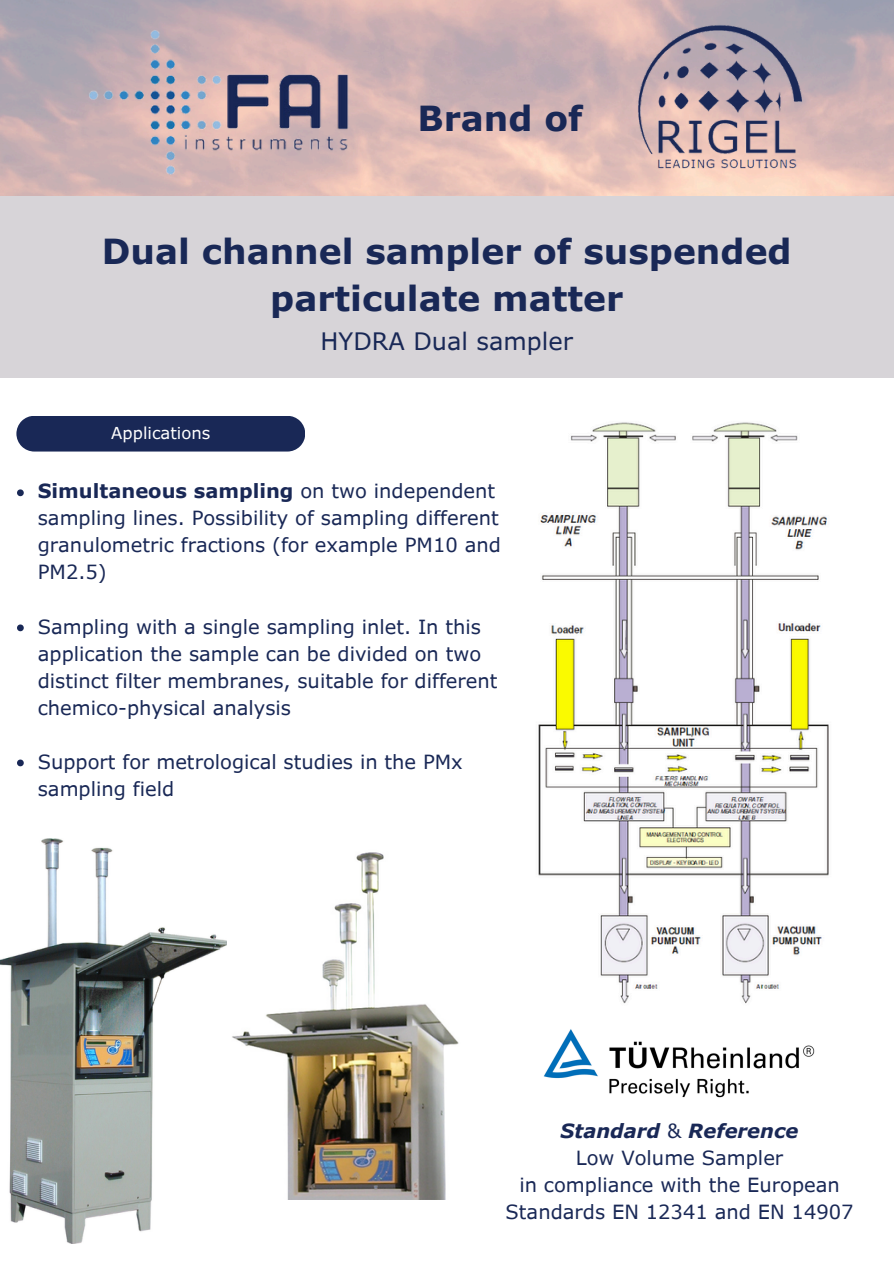
<style>
.page{position:relative;width:894px;height:1264px;background:#fff}
.page>*{position:absolute;margin:0;border:0;box-sizing:border-box;transform-origin:0 0}
.t1{font:700 34.5px/47.2px "Verdana Pro";color:#192856;text-align:center}
.t2{font:24px "Verdana Pro";color:#192856}
.t3{font:19.5px/27px "Verdana Pro";color:#192856}
.t4{font:16.35px "Verdana Pro";color:#fff}
.s1{font-weight:700}
.s2{font-weight:700;font-style:italic}
</style>
<div class="page">
<img style="left:85px;top:24px;width:280px;height:153px">
<img style="left:635px;top:22px;width:169px;height:153px">
<div style="left:0;top:196px;width:893px;height:181px;background:#d7d4d8"></div>
<img style="left:0;top:838px;width:227px;height:405px">
<div style="left:16px;top:416px;width:289px;height:35px;background:#192856"></div>
<img style="left:538px;top:422px;width:291px;height:582px">
<img style="left:232px;top:852px;width:227px;height:347px">
<img style="left:543px;top:1029px;width:272px;height:69px">
<svg style="left:17px;top:489px;width:7px;height:7px"></svg>
<svg style="left:17px;top:624px;width:7px;height:7px"></svg>
<svg style="left:17px;top:759px;width:7px;height:7px"></svg>
<p class="t1" style="left:417px;top:94px;width:167px">Brand of</p>
<p class="t1" style="left:102px;top:226px;width:691px">Dual channel sampler of suspended particulate matter</p>
<h1 class="t2" style="left:320px;top:325px;width:254px">HYDRA Dual sampler</h1>
<p class="t4" style="left:111px;top:423px;width:101px">Applications</p>
<h1 class="t3" style="left:38px;top:477px;width:464px"><span class="s1">Simultaneous sampling</span> on two independent sampling lines. Possibility of sampling different granulometric fractions (for example PM10 and PM2.5)</h1>
<h2 class="t3" style="left:38px;top:612px;width:461px">Sampling with a single sampling inlet. In this application the sample can be divided on two distinct filter membranes, suitable for different chemico-physical analysis</h2>
<p class="t3" style="left:38px;top:747px;width:426px">Support for metrological studies in the PMx sampling field</p>
<p class="t3" style="left:505px;top:1116px;width:349px;text-align:center"><span class="s2">Standard</span> &amp; <span class="s2">Reference<br></span>Low Volume Sampler<br>in compliance with the European<br>Standards EN 12341 and EN 14907</p>
</div>
